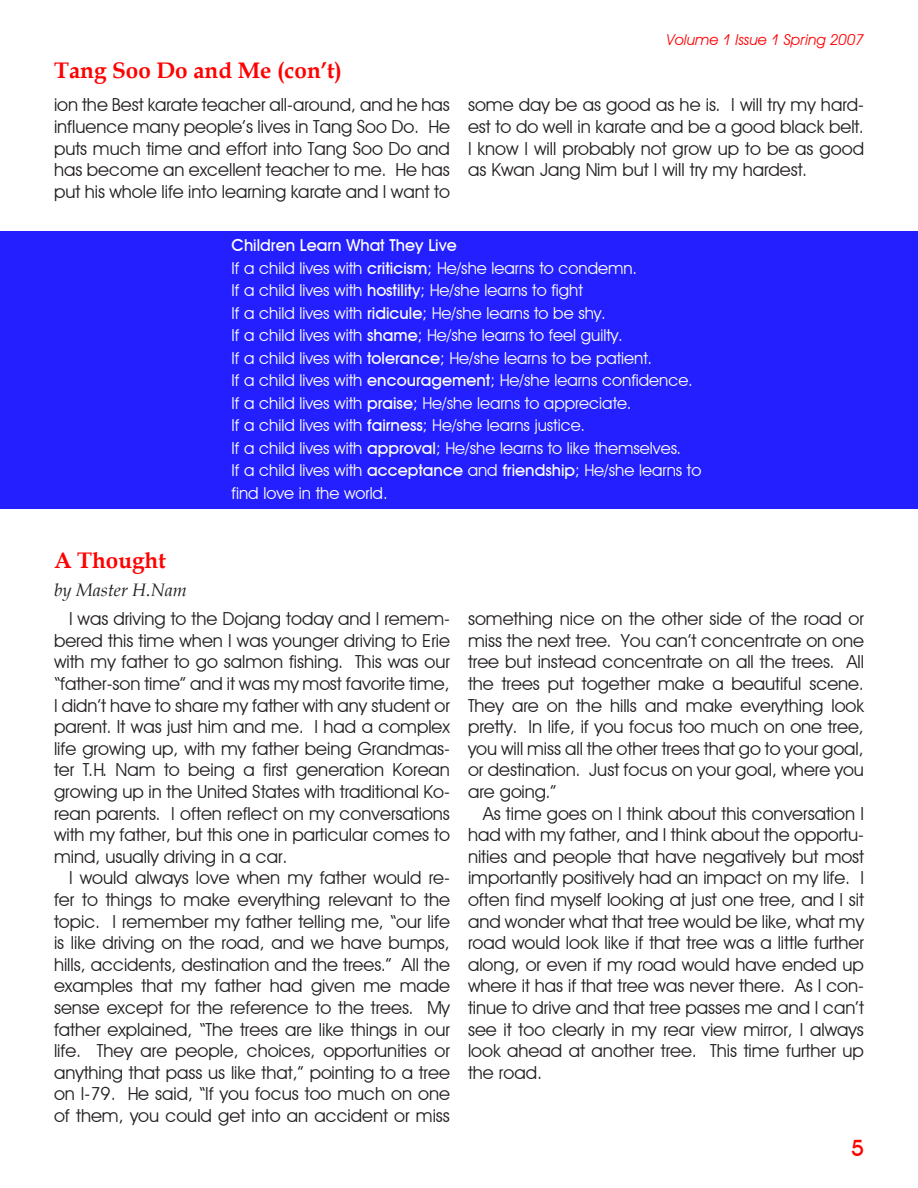
<style>
.page{position:relative;width:918px;height:1188px;background:#fff}
.page>*{position:absolute;margin:0;border:0;box-sizing:border-box;transform-origin:0 0}
.Article_Title{font:700 22.5px "Book Antiqua";color:#f00}
.t1{font:700 22.5px "Decker";color:#f00}
.Feature_Article_Body{font:18px/21.6px "Decker";color:#231f20;text-align:justify}
.Author_Text{font:italic 18px "Book Antiqua";color:#231f20}
.Events_Text{font:16.5px/22.5px "Decker";color:#fff}
.Events_Text-2{font:700 16.5px "Decker";color:#fff}
.t2{font:italic 15px "Decker";color:#f00}
.s1{font-weight:700}
</style>
<div class="page">
<div style="left:0;top:231px;width:918px;height:277px;background:#231fff"></div>
<p class="Article_Title" style="left:54px;top:55px;width:290px">Tang Soo Do and Me (con’t)</p>
<p class="t2" style="left:667px;top:31px;width:199px">Volume 1 Issue 1 Spring 2007</p>
<p class="Feature_Article_Body" style="left:54px;top:94px;width:397px">ion the Best karate teacher all-around, and he has influence many people’s lives in Tang Soo Do. He puts much time and effort into Tang Soo Do and has become an excellent teacher to me. He has put his whole life into learning karate and I want to</p>
<p class="Feature_Article_Body" style="left:468px;top:94px;width:398px">some day be as good as he is. I will try my hard&shy;est to do well in karate and be a good black belt.<br>I know I will probably not grow up to be as good as Kwan Jang Nim but I will try my hardest.</p>
<p class="Article_Title" style="left:54px;top:545px;width:113px">A Thought</p>
<p class="Author_Text" style="left:54px;top:577px;width:134px">by Master H.Nam</p>
<p class="Events_Text-2" style="left:232px;top:235px;width:227px">Children Learn What They Live</p>
<p class="Events_Text" style="left:232px;top:257px;width:407px">If a child lives with <span class="s1">criticism</span>; He/she learns to condemn.</p>
<p class="Events_Text" style="left:232px;top:279px;width:353px">If a child lives with <span class="s1">hostility</span>; He/she learns to fight</p>
<p class="Events_Text" style="left:232px;top:302px;width:376px">If a child lives with <span class="s1">ridicule</span>; He/she learns to be shy.</p>
<p class="Events_Text" style="left:232px;top:324px;width:393px">If a child lives with <span class="s1">shame</span>; He/she learns to feel guilty.</p>
<p class="Events_Text" style="left:232px;top:347px;width:422px">If a child lives with <span class="s1">tolerance</span>; He/she learns to be patient.</p>
<p class="Events_Text" style="left:232px;top:369px;width:463px">If a child lives with <span class="s1">encouragement</span>; He/she learns confidence.</p>
<p class="Events_Text" style="left:232px;top:392px;width:401px">If a child lives with <span class="s1">praise</span>; He/she learns to appreciate.</p>
<p class="Events_Text" style="left:232px;top:414px;width:355px">If a child lives with <span class="s1">fairness</span>; He/she learns justice.</p>
<p class="Events_Text" style="left:232px;top:437px;width:451px">If a child lives with <span class="s1">approval</span>; He/she learns to like themselves.</p>
<p class="Events_Text" style="left:232px;top:459px;width:471px">If a child lives with <span class="s1">acceptance</span> and <span class="s1">friendship</span>; He/she learns to find love in the world.</p>
<p class="Feature_Article_Body" style="left:54px;top:608px;width:398px;text-indent:15px">I was driving to the Dojang today and I remem&shy;bered this time when I was younger driving to Erie with my father to go salmon fishing. This was our “father-son time” and it was my most favorite time, I didn’t have to share my father with any student or parent. It was just him and me. I had a complex life growing up, with my father being Grandmas&shy;ter T.H. Nam to being a first generation Korean growing up in the United States with traditional Ko&shy;rean parents. I often reflect on my conversations with my father, but this one in particular comes to mind, usually driving in a car.</p>
<p class="Feature_Article_Body" style="left:54px;top:867px;width:398px;text-indent:15px">I would always love when my father would re&shy;fer to things to make everything relevant to the topic. I remember my father telling me, “our life is like driving on the road, and we have bumps, hills, accidents, destination and the trees.” All the examples that my father had given me made sense except for the reference to the trees. My father explained, “The trees are like things in our life. They are people, choices, opportunities or anything that pass us like that,” pointing to a tree on I-79. He said, “If you focus too much on one of them, you could get into an accident or miss</p>
<p class="Feature_Article_Body" style="left:468px;top:608px;width:398px">something nice on the other side of the road or miss the next tree. You can’t concentrate on one tree but instead concentrate on all the trees. All the trees put together make a beautiful scene.<br>They are on the hills and make everything look pretty. In life, if you focus too much on one tree, you will miss all the other trees that go to your goal, or destination. Just focus on your goal, where you are going.”</p>
<p class="Feature_Article_Body" style="left:468px;top:802px;width:398px;text-indent:15px">As time goes on I think about this conversation I had with my father, and I think about the opportu&shy;nities and people that have negatively but most importantly positively had an impact on my life. I often find myself looking at just one tree, and I sit and wonder what that tree would be like, what my road would look like if that tree was a little further along, or even if my road would have ended up where it has if that tree was never there. As I con&shy;tinue to drive and that tree passes me and I can’t see it too clearly in my rear view mirror, I always look ahead at another tree. This time further up the road.</p>
<p class="t1" style="left:851px;top:1134px;width:14px">5</p>
</div>
